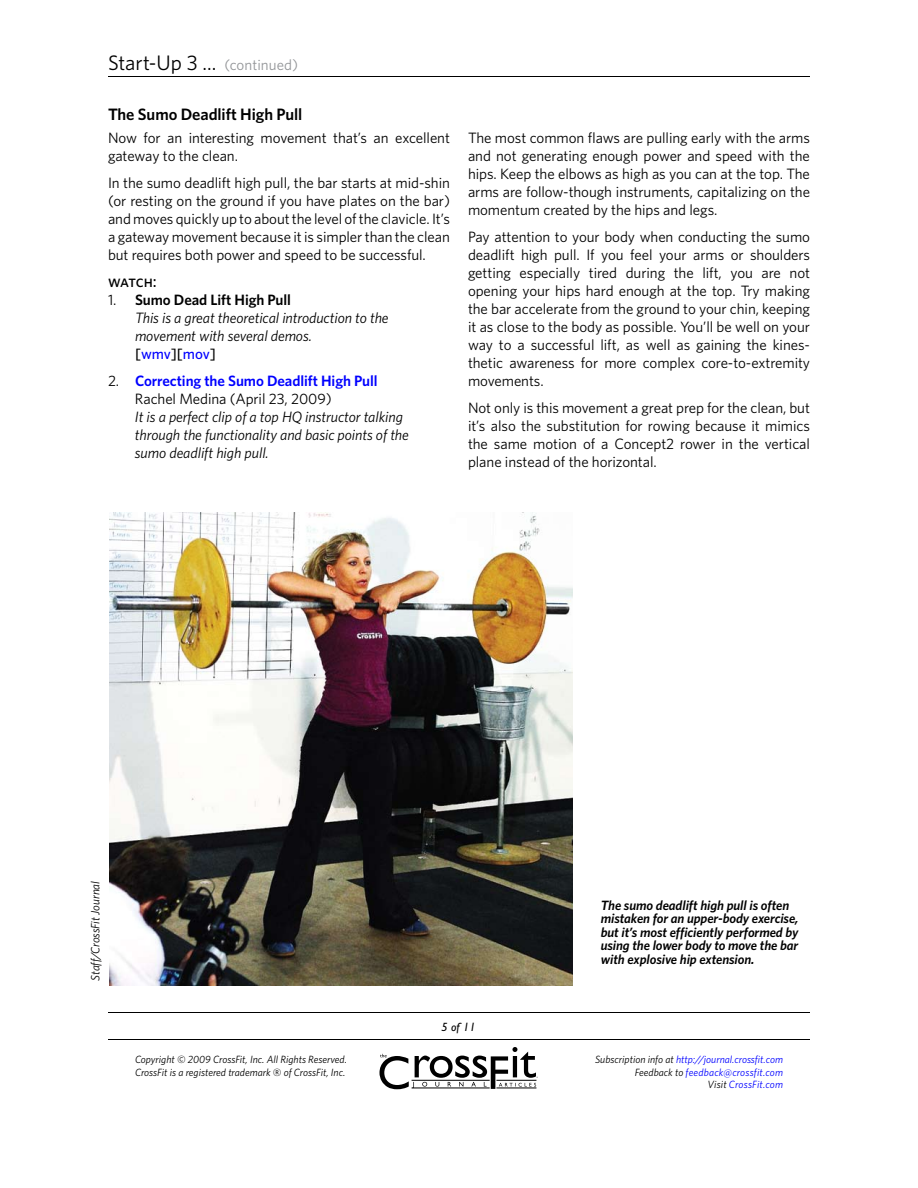
<style>
.page{position:relative;width:918px;height:1188px;background:#fff}
.page>*{position:absolute;margin:0;border:0;box-sizing:border-box;transform-origin:0 0}
.t1{font:21px "Whitney HTF";letter-spacing:-.005em;color:#000}
.t2{font:600 16.5px "Whitney HTF";letter-spacing:-.005em;color:#000}
.t3{font:16.5px "Whitney HTF Medium SC";letter-spacing:-.02em;color:#000}
.t4{font:15px/18px "Whitney HTF";letter-spacing:-.005em;color:#000;text-align:justify}
.t5{font:italic 15px/18px "Whitney HTF";letter-spacing:-.005em;color:#000}
.t6{font:600 15px/18px "Whitney HTF";letter-spacing:-.005em;color:#00f}
.t7{font:italic 600 13.5px/13.5px "Whitney HTF";letter-spacing:-.005em;color:#000}
.t8{font:italic 12px "Whitney HTF";letter-spacing:-.005em;color:#000}
.t9{font:italic 12px "Gill Sans";color:#000}
.t10{font:italic 10.5px/12.6px "Whitney HTF";color:#00f;text-align:right}
.t11{font:italic 10.5px/12.6px "Whitney HTF";color:#000}
.s1{font-size:15px;color:#939598}
.s2{font-family:"Whitney";font-style:normal}
.s3{font-weight:600;font-style:normal}
.s4{font-weight:500;font-style:normal}
.s5{font-weight:500;font-style:normal;color:#00f}
.s6{font-family:"Whitney";font-weight:400;color:#000}
.s7{font-weight:400;color:#000}
.s8{color:#000}
</style>
<div class="page">
<svg style="left:379px;top:1047px;width:159px;height:42px"></svg>
<hr style="left:108px;top:1012px;width:702px;height:1px;background:#000">
<hr style="left:108px;top:1039px;width:702px;height:1px;background:#000">
<hr style="left:108px;top:76px;width:702px;height:1px;background:#000">
<img style="left:110px;top:513px;width:463px;height:472px">
<h1 class="t1" style="left:108px;top:50px;width:192px">Start-Up 3 ... <span class="s1">(continued)</span></h1>
<p class="t2" style="left:108px;top:105px;width:196px">The Sumo Deadlift High Pull</p>
<p class="t4" style="left:108px;top:128px;width:344px">Now for an interesting movement that’s an excellent gateway to the clean.</p>
<p class="t4" style="left:108px;top:173px;width:344px">In the sumo deadlift high pull, the bar starts at mid-shin (or resting on the ground if you have plates on the bar) and moves quickly up to about the level of the clavicle. It’s a gateway movement because it is simpler than the clean but requires both power and speed to be successful.</p>
<p class="t3" style="left:108px;top:271px;width:50px">watch:</p>
<p class="t5" style="left:135px;top:290px;width:255px;text-indent:-27px"><span class="s2">1.</span> <span class="s3">Sumo Dead Lift High Pull<br></span>This is a great theoretical introduction to the movement with several demos. <span class="s4">[</span><span class="s5">wmv</span><span class="s4">][</span><span class="s5">mov</span><span class="s4">]</span></p>
<p class="t6" style="left:135px;top:371px;width:244px;text-indent:-27px"><span class="s6">2.</span> Correcting the Sumo Deadlift High Pull<br><span class="s7">Rachel Medina (April 23, 2009)</span></p>
<p class="t5" style="left:135px;top:407px;width:275px">It is a perfect clip of a top HQ instructor talking through the functionality and basic points of the sumo deadlift high pull.</p>
<p class="t4" style="left:468px;top:129px;width:344px">The most common flaws are pulling early with the arms and not generating enough power and speed with the hips. Keep the elbows as high as you can at the top. The arms are follow-though instruments, capitalizing on the momentum created by the hips and legs.</p>
<p class="t4" style="left:468px;top:228px;width:344px">Pay attention to your body when conducting the sumo deadlift high pull. If you feel your arms or shoulders getting especially tired during the lift, you are not opening your hips hard enough at the top. Try making the bar accelerate from the ground to your chin, keeping it as close to the body as possible. You’ll be well on your way to a successful lift, as well as gaining the kines&shy;thetic awareness for more complex core-to-extremity movements.</p>
<p class="t4" style="left:468px;top:399px;width:344px">Not only is this movement a great prep for the clean, but it’s also the substitution for rowing because it mimics the same motion of a Concept2 rower in the vertical plane instead of the horizontal.</p>
<p class="t8" style="left:88px;top:981px;width:101px;rotate:-90deg">Staff/CrossFit Journal</p>
<p class="t7" style="left:601px;top:898px;width:199px">The sumo deadlift high pull is often mistaken for an upper-body exercise, but it’s most efficiently performed by using the lower body to move the bar with explosive hip extension.</p>
<p class="t9" style="left:442px;top:1020px;width:36px">5 of 11</p>
<p class="t11" style="left:135px;top:1053px;width:214px">Copyright © 2009 CrossFit, Inc. All Rights Reserved.<br>CrossFit is a registered trademark ‰ of CrossFit, Inc.</p>
<p class="t10" style="left:595px;top:1053px;width:189px"><span class="s8">Subscription info at</span> http://journal.crossfit.com<br><span class="s8">Feedback to</span> feedback@crossfit.com<br><span class="s8">Visit</span> CrossFit.com</p>
</div>
